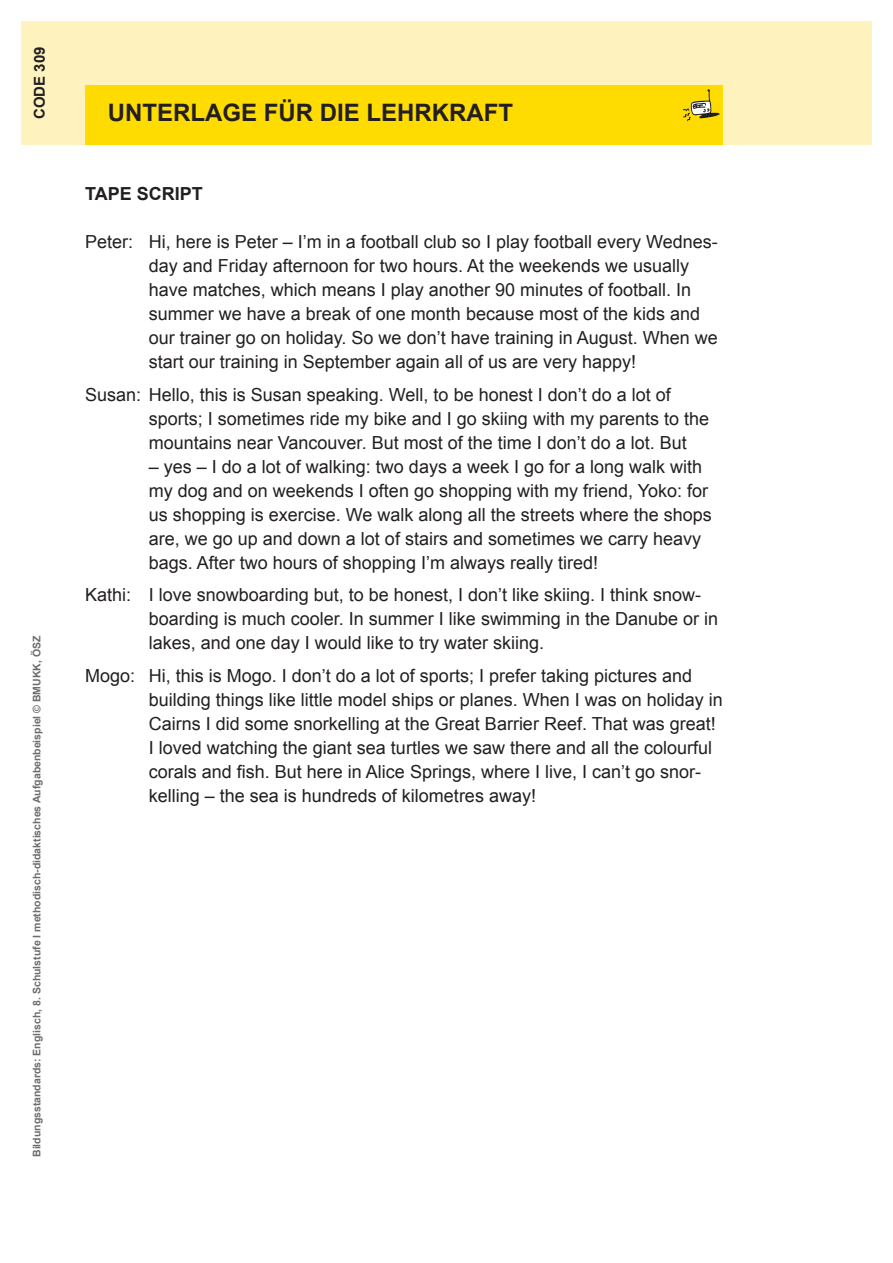
<style>
.page{position:relative;width:893px;height:1263px;background:#fff}
.page>*{position:absolute;margin:0;border:0;box-sizing:border-box;transform-origin:0 0}
.t1{font:700 24px "Arial";color:#231f20}
.t2{font:18px/24px "Arial";color:#231f20}
.t3{font:700 18px "Arial";color:#231f20}
.t4{font:700 15px "Arial";color:#231f20}
.t5{font:700 10.5px "Arial";color:#6c6d70}
</style>
<div class="page">
<div style="left:21px;top:21px;width:851px;height:124px;background:#fef3be"></div>
<div style="left:85px;top:85px;width:638px;height:60px;background:#ffdc01"></div>
<svg style="left:683px;top:89px;width:37px;height:32px"></svg>
<p class="t4" style="left:30px;top:119px;width:74px;rotate:-90deg">CODE 309</p>
<p class="t5" style="left:30px;top:1157px;width:523px;rotate:-90deg">Bildungsstandards: Englisch, 8. Schulstufe I methodisch-didaktisches Aufgabenbeispiel © BMUKK, ÖSZ</p>
<h1 class="t1" style="left:108px;top:97px;width:407px">UNTERLAGE FÜR DIE LEHRKRAFT</h1>
<p class="t3" style="left:85px;top:182px;width:119px">TAPE SCRIPT</p>
<p class="t2" style="left:149px;top:230px;width:570px;text-indent:-64px">Peter: Hi, here is Peter – I’m in a football club so I play football every Wednes&shy;day and Friday afternoon for two hours. At the weekends we usually have matches, which means I play another 90 minutes of football. In summer we have a break of one month because most of the kids and our trainer go on holiday. So we don’t have training in August. When we start our training in September again all of us are very happy!</p>
<p class="t2" style="left:149px;top:383px;width:562px;text-indent:-64px">Susan: Hello, this is Susan speaking. Well, to be honest I don’t do a lot of sports; I sometimes ride my bike and I go skiing with my parents to the mountains near Vancouver. But most of the time I don’t do a lot. But</p>
<p class="t2" style="left:149px;top:455px;width:564px">– yes – I do a lot of walking: two days a week I go for a long walk with my dog and on weekends I often go shopping with my friend, Yoko: for us shopping is exercise. We walk along all the streets where the shops are, we go up and down a lot of stairs and sometimes we carry heavy bags. After two hours of shopping I’m always really tired!</p>
<p class="t2" style="left:149px;top:583px;width:571px;text-indent:-64px">Kathi: I love snowboarding but, to be honest, I don’t like skiing. I think snow&shy;boarding is much cooler. In summer I like swimming in the Danube or in lakes, and one day I would like to try water skiing.</p>
<p class="t2" style="left:149px;top:664px;width:576px;text-indent:-64px">Mogo: Hi, this is Mogo. I don’t do a lot of sports; I prefer taking pictures and building things like little model ships or planes. When I was on holiday in Cairns I did some snorkelling at the Great Barrier Reef. That was great!<br>I loved watching the giant sea turtles we saw there and all the colourful corals and fish. But here in Alice Springs, where I live, I can’t go snor&shy;kelling – the sea is hundreds of kilometres away!</p>
</div>
